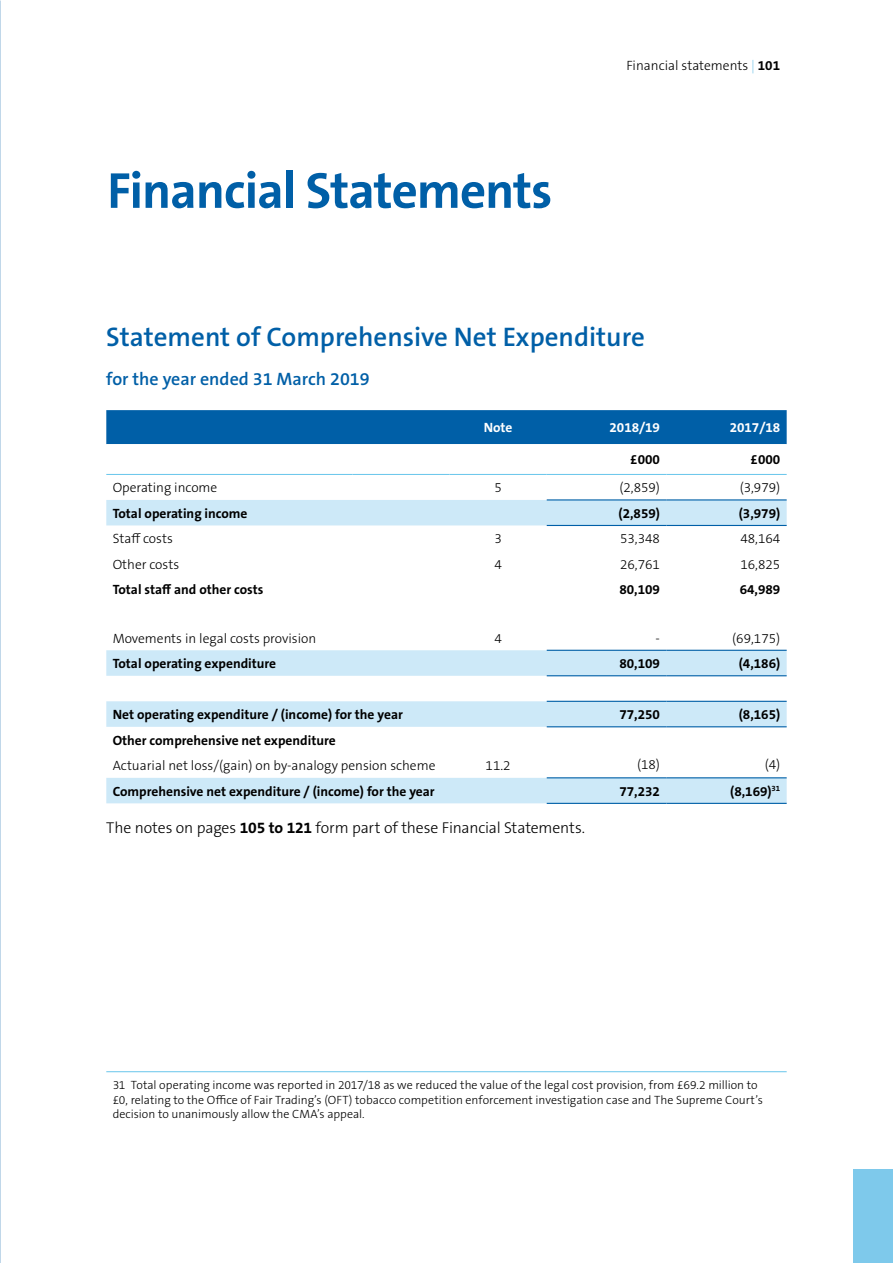
<style>
.page{position:relative;width:893px;height:1263px;background:#fff}
.page>*{position:absolute;margin:0;border:0;box-sizing:border-box;transform-origin:0 0}
.Chapter_title{font:700 51px "The Sans B W7";letter-spacing:-.02em;color:#005fa7}
.Sub_title_LRG{font:600 27px "The Sans B W6";color:#005fa7}
.Sub_title{font:600 18px "The Sans B W6";color:#005fa7}
.Body_copy{font:300 15.75px "The Sans B W3";letter-spacing:-.01em;color:#000}
.Table_text_left{font:700 13.5px "The Sans B W7";color:#000}
.Table_text_left-2{font:300 13.5px "The Sans B W3";color:#000}
.Table_text_right{font:700 13.5px "The Sans B W7";color:#000}
.Table_text_right-2{font:300 13.5px "The Sans B W3";color:#000}
.Table_heading_right{font:700 13.5px "The Sans B W7";letter-spacing:-.005em;color:#fff}
.Table_heading{font:700 13.5px "The Sans B W7";color:#fff}
.footnotes{font:300 12px/14.4px "The Sans B W3";color:#000}
.s1{color:#7ec9eb}
.s2{font-family:"The Sans B W7";font-weight:700}
</style>
<div class="page">
<div style="left:853px;top:1169px;width:40px;height:94px;background:#7ec9eb"></div>
<div style="left:853px;top:1081px;width:40px;height:89px;background:#fff"></div>
<div style="left:106px;top:410px;width:681px;height:34px;background:#005fa7"></div>
<svg style="left:106px;top:500px;width:681px;height:303px"></svg>
<hr style="left:106px;top:474px;width:246px;height:1px;background:#67c5eb">
<hr style="left:352px;top:474px;width:97px;height:1px;background:#67c5eb">
<hr style="left:449px;top:474px;width:98px;height:1px;background:#67c5eb">
<hr style="left:547px;top:474px;width:119px;height:1px;background:#67c5eb">
<hr style="left:666px;top:474px;width:121px;height:1px;background:#67c5eb">
<hr style="left:547px;top:499px;width:119px;height:1px;background:#005fa7">
<hr style="left:666px;top:499px;width:121px;height:1px;background:#005fa7">
<hr style="left:547px;top:525px;width:119px;height:1px;background:#005fa7">
<hr style="left:666px;top:525px;width:121px;height:1px;background:#005fa7">
<hr style="left:547px;top:650px;width:119px;height:1px;background:#005fa7">
<hr style="left:666px;top:650px;width:121px;height:1px;background:#005fa7">
<hr style="left:547px;top:675px;width:119px;height:1px;background:#005fa7">
<hr style="left:666px;top:675px;width:121px;height:1px;background:#005fa7">
<hr style="left:547px;top:701px;width:119px;height:1px;background:#005fa7">
<hr style="left:666px;top:701px;width:121px;height:1px;background:#005fa7">
<hr style="left:547px;top:726px;width:119px;height:1px;background:#005fa7">
<hr style="left:666px;top:726px;width:121px;height:1px;background:#005fa7">
<hr style="left:547px;top:777px;width:119px;height:1px;background:#005fa7">
<hr style="left:547px;top:803px;width:119px;height:1px;background:#005fa7">
<hr style="left:666px;top:777px;width:121px;height:1px;background:#005fa7">
<hr style="left:666px;top:803px;width:121px;height:1px;background:#005fa7">
<hr style="left:106px;top:1071px;width:681px;height:1px;background:#67c5eb">
<p class="Chapter_title" style="left:107px;top:158px;width:447px">Financial Statements</p>
<p class="Table_text_left-2" style="left:626px;top:57px;width:155px">Financial statements <span class="s1">|</span> <span class="s2">101</span></p>
<p class="Sub_title_LRG" style="left:106px;top:320px;width:540px">Statement of Comprehensive Net Expenditure</p>
<p class="Sub_title" style="left:106px;top:367px;width:265px">for the year ended 31 March 2019</p>
<p class="Table_heading" style="left:484px;top:419px;width:30px">Note</p>
<p class="Table_heading_right" style="left:610px;top:419px;width:52px">2018/19</p>
<p class="Table_heading_right" style="left:730px;top:419px;width:52px">2017/18</p>
<p class="Table_text_right" style="left:630px;top:451px;width:31px">£000</p>
<p class="Table_text_right" style="left:751px;top:451px;width:31px">£000</p>
<p class="Table_text_left-2" style="left:113px;top:479px;width:106px">Operating income</p>
<p class="Table_text_right-2" style="left:494px;top:479px;width:9px">5</p>
<p class="Table_text_right-2" style="left:619px;top:479px;width:42px">(2,859)</p>
<p class="Table_text_right-2" style="left:740px;top:479px;width:42px">(3,979)</p>
<p class="Table_text_left" style="left:113px;top:504px;width:136px">Total operating income</p>
<p class="Table_text_right" style="left:619px;top:504px;width:43px">(2,859)</p>
<p class="Table_text_right" style="left:739px;top:504px;width:43px">(3,979)</p>
<p class="Table_text_left-2" style="left:113px;top:530px;width:62px">Staff costs</p>
<p class="Table_text_right-2" style="left:494px;top:530px;width:9px">3</p>
<p class="Table_text_right-2" style="left:620px;top:530px;width:41px">53,348</p>
<p class="Table_text_right-2" style="left:740px;top:530px;width:41px">48,164</p>
<p class="Table_text_left-2" style="left:113px;top:555px;width:68px">Other costs</p>
<p class="Table_text_right-2" style="left:494px;top:555px;width:9px">4</p>
<p class="Table_text_right-2" style="left:620px;top:555px;width:41px">26,761</p>
<p class="Table_text_right-2" style="left:740px;top:555px;width:41px">16,825</p>
<p class="Table_text_left" style="left:113px;top:581px;width:152px">Total staff and other costs</p>
<p class="Table_text_right" style="left:619px;top:581px;width:42px">80,109</p>
<p class="Table_text_right" style="left:740px;top:581px;width:42px">64,989</p>
<p class="Table_text_left-2" style="left:113px;top:629px;width:205px">Movements in legal costs provision</p>
<p class="Table_text_right-2" style="left:494px;top:629px;width:9px">4</p>
<p class="Table_text_right-2" style="left:656px;top:629px;width:6px">-</p>
<p class="Table_text_right-2" style="left:732px;top:629px;width:50px">(69,175)</p>
<p class="Table_text_left" style="left:113px;top:655px;width:165px">Total operating expenditure</p>
<p class="Table_text_right" style="left:619px;top:655px;width:42px">80,109</p>
<p class="Table_text_right" style="left:739px;top:655px;width:43px">(4,186)</p>
<p class="Table_text_left" style="left:113px;top:706px;width:292px">Net operating expenditure / (income) for the year</p>
<p class="Table_text_right" style="left:619px;top:706px;width:42px">77,250</p>
<p class="Table_text_right" style="left:739px;top:706px;width:43px">(8,165)</p>
<p class="Table_text_left" style="left:113px;top:731px;width:225px">Other comprehensive net expenditure</p>
<p class="Table_text_left-2" style="left:113px;top:757px;width:324px">Actuarial net loss/(gain) on by-analogy pension scheme</p>
<p class="Table_text_right-2" style="left:486px;top:757px;width:27px">11.2</p>
<p class="Table_text_right-2" style="left:637px;top:755px;width:24px">(18)</p>
<p class="Table_text_right-2" style="left:765px;top:755px;width:17px">(4)</p>
<p class="Table_text_left" style="left:113px;top:782px;width:324px">Comprehensive net expenditure / (income) for the year</p>
<p class="Table_text_right" style="left:619px;top:782px;width:42px">77,232</p>
<p class="Table_text_right" style="left:730px;top:782px;width:52px">(8,169)<sup>31</sup></p>
<p class="Body_copy" style="left:106px;top:818px;width:480px">The notes on pages <span class="s2">105 to 121</span> form part of these Financial Statements.</p>
<p class="footnotes" style="left:113px;top:1078px;width:652px">31 Total operating income was reported in 2017/18 as we reduced the value of the legal cost provision, from £69.2 million to £0, relating to the Office of Fair Trading’s (OFT) tobacco competition enforcement investigation case and The Supreme Court’s decision to unanimously allow the CMA’s appeal.</p>
</div>
